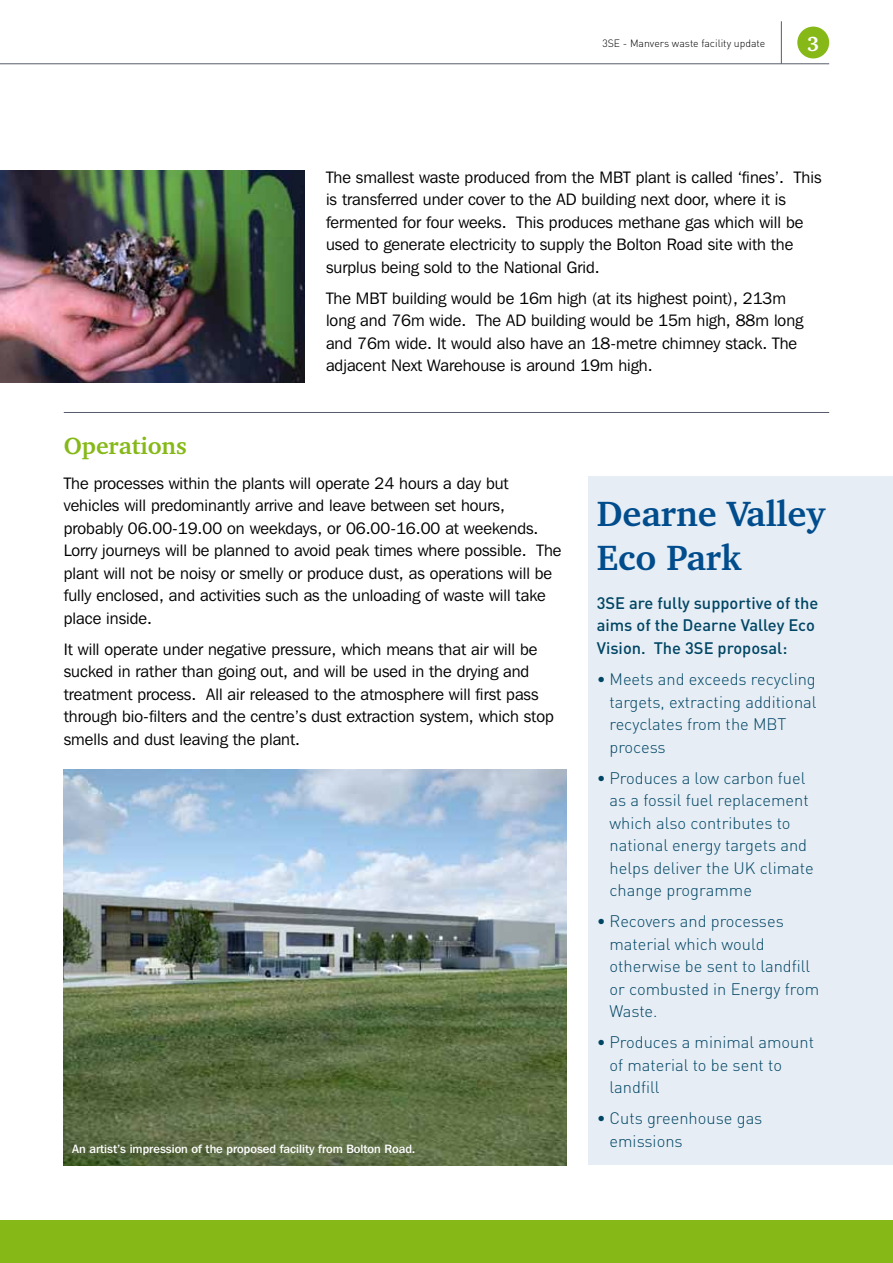
<style>
.page{position:relative;width:893px;height:1263px;background:#fff}
.page>*{position:absolute;margin:0;border:0;box-sizing:border-box;transform-origin:0 0}
.t1{font:700 36px/43.2px "Charter IT Cby BT";color:#004c8c}
.t2{font:700 24px "Charter IT Cby BT";color:#86b918}
.t3{font:700 21px "Charter IT Cby BT";color:#fff}
.t4{font:16.5px/22.5px "Franklin Gothic IT Cby BT";color:#000}
.t5{font:300 16.5px/22.5px "DIN";color:#004564}
.t6{font:500 16.5px/22.5px "DIN";color:#004564}
.t7{font:500 12px "Franklin Gothic IT Cby BT";color:#fff}
.t8{font:300 10.5px "DIN";color:#000}
</style>
<div class="page">
<div style="left:588px;top:476px;width:305px;height:689px;background:#e6edf4"></div>
<hr style="left:0;top:63px;width:829px;height:1px;background:#555c6c">
<hr style="left:781px;top:21px;width:1px;height:43px;background:#555c6c">
<div style="left:797px;top:27px;width:32px;height:31px;background:#86b918;border-radius:50%"></div>
<div style="left:0;top:1220px;width:893px;height:43px;background:#86b918"></div>
<img style="left:0;top:170px;width:305px;height:213px">
<hr style="left:64px;top:412px;width:765px;height:1px;background:#555c6c">
<img style="left:64px;top:770px;width:503px;height:395px">
<p class="t8" style="left:602px;top:37px;width:165px">3SE - Manvers waste facility update</p>
<p class="t3" style="left:807px;top:31px;width:14px">3</p>
<h2 class="t2" style="left:64px;top:431px;width:124px">Operations</h2>
<p class="t4" style="left:326px;top:165px;width:497px">The smallest waste produced from the MBT plant is called ‘fines’. This is transferred under cover to the AD building next door, where it is fermented for four weeks. This produces methane gas which will be used to generate electricity to supply the Bolton Road site with the surplus being sold to the National Grid.</p>
<p class="t4" style="left:326px;top:287px;width:479px">The MBT building would be 16m high (at its highest point), 213m long and 76m wide. The AD building would be 15m high, 88m long and 76m wide. It would also have an 18-metre chimney stack. The adjacent Next Warehouse is around 19m high.</p>
<p class="t4" style="left:64px;top:472px;width:499px">The processes within the plants will operate 24 hours a day but vehicles will predominantly arrive and leave between set hours, probably 06.00-19.00 on weekdays, or 06.00-16.00 at weekends.<br>Lorry journeys will be planned to avoid peak times where possible. The plant will not be noisy or smelly or produce dust, as operations will be fully enclosed, and activities such as the unloading of waste will take place inside.</p>
<p class="t4" style="left:64px;top:638px;width:492px">It will operate under negative pressure, which means that air will be sucked in rather than going out, and will be used in the drying and treatment process. All air released to the atmosphere will first pass through bio-filters and the centre’s dust extraction system, which stop smells and dust leaving the plant.</p>
<p class="t7" style="left:72px;top:1141px;width:345px">An artist’s impression of the proposed facility from Bolton Road.</p>
<h1 class="t1" style="left:597px;top:492px;width:230px">Dearne Valley<br>Eco Park</h1>
<p class="t6" style="left:597px;top:591px;width:223px">3SE are fully supportive of the aims of the Dearne Valley Eco<br>Vision. The 3SE proposal:</p>
<p class="t5" style="left:609px;top:668px;width:209px;text-indent:-13px">• Meets and exceeds recycling targets, extracting additional recyclates from the MBT process</p>
<p class="t5" style="left:609px;top:766px;width:206px;text-indent:-13px">• Produces a low carbon fuel as a fossil fuel replacement which also contributes to national energy targets and helps deliver the UK climate change programme</p>
<p class="t5" style="left:609px;top:910px;width:211px;text-indent:-13px">• Recovers and processes material which would otherwise be sent to landfill or combusted in Energy from<br>Waste.</p>
<p class="t5" style="left:609px;top:1031px;width:206px;text-indent:-13px">• Produces a minimal amount of material to be sent to landfill</p>
<p class="t5" style="left:609px;top:1107px;width:154px;text-indent:-13px">• Cuts greenhouse gas emissions</p>
</div>
